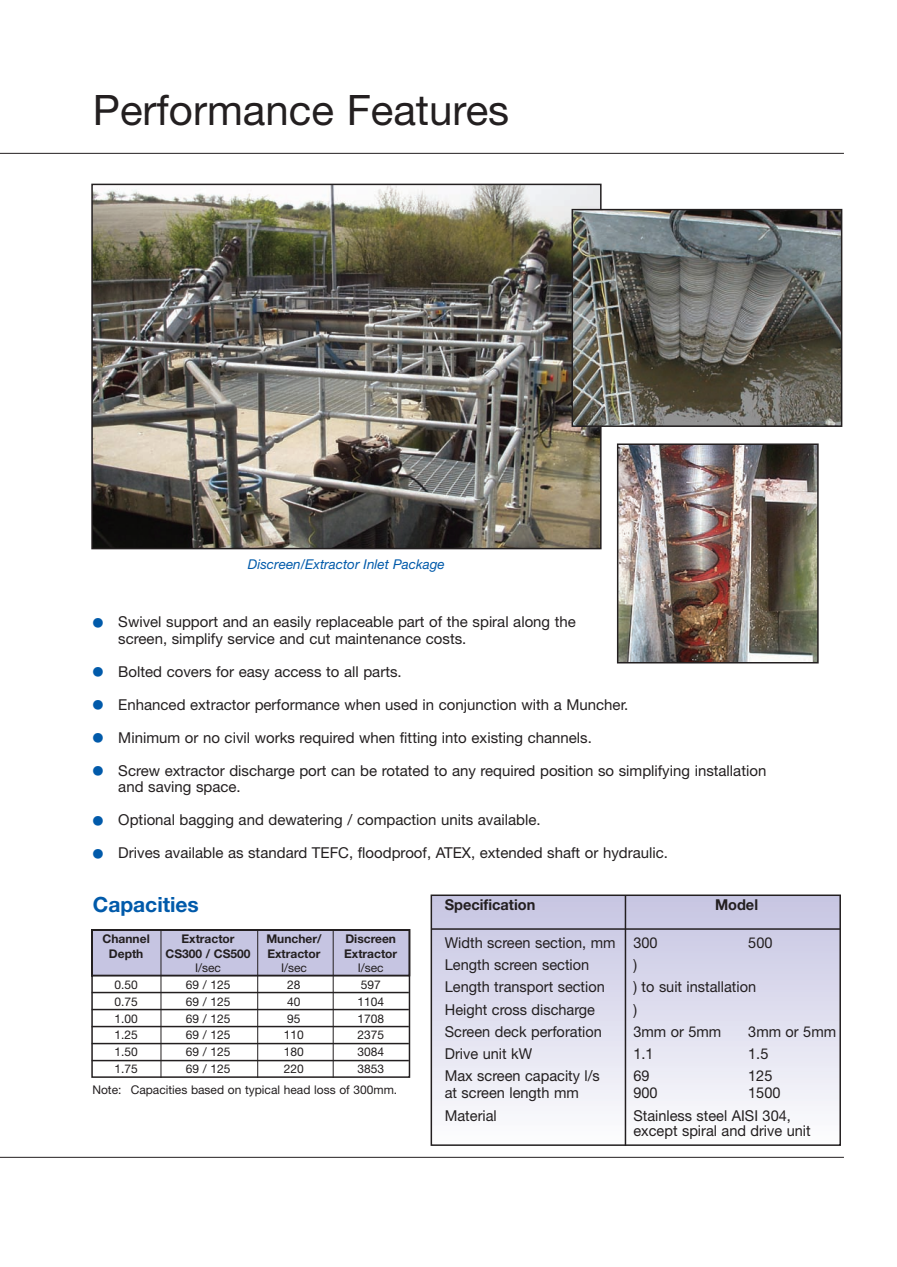
<style>
.page{position:relative;width:897px;height:1267px;background:#fff}
.page>*{position:absolute;margin:0;border:0;box-sizing:border-box;transform-origin:0 0}
.t1{font:42px "Helvetica Neue";color:#231f20}
.t2{font:700 21px "Helvetica Neue";color:#015aaa}
.t3{font:15px/16.5px "Helvetica Neue";color:#231f20}
.t4{font:700 15px "Helvetica Neue";color:#231f20}
.t5{font:italic 13.5px "Helvetica Neue";color:#015aaa}
.t6{font:12px/21px "Helvetica Neue";color:#231f20}
.t7{font:700 12px "Helvetica Neue";color:#231f20}
.s1{color:#015aaa}
</style>
<div class="page">
<svg style="left:91px;top:929px;width:320px;height:149px"></svg>
<div style="left:431px;top:895px;width:409px;height:250px;background:linear-gradient(to bottom,#c5c4e2,#fcfdfe)"></div>
<div style="left:431px;top:894px;width:410px;height:252px;border:2px solid #231f20"></div>
<hr style="left:431px;top:928px;width:409px;height:2px;background:#231f20">
<img style="left:94px;top:187px;width:505px;height:359px">
<div style="left:91px;top:184px;width:511px;height:365px;border:2px solid #231f20"></div>
<img style="left:620px;top:446px;width:196px;height:214px">
<div style="left:617px;top:443px;width:202px;height:220px;border:2px solid #231f20"></div>
<img style="left:575px;top:212px;width:264px;height:212px">
<div style="left:572px;top:209px;width:270px;height:218px;border:2px solid #231f20"></div>
<hr style="left:625px;top:895px;width:1px;height:251px;background:#231f20">
<hr style="left:0;top:1157px;width:844px;height:1px;background:#231f20">
<hr style="left:0;top:153px;width:844px;height:1px;background:#231f20">
<hr style="left:92px;top:975px;width:317px;height:1px;background:#231f20">
<hr style="left:92px;top:992px;width:317px;height:1px;background:#231f20">
<hr style="left:92px;top:1009px;width:317px;height:1px;background:#231f20">
<hr style="left:92px;top:1026px;width:317px;height:1px;background:#231f20">
<hr style="left:92px;top:1043px;width:317px;height:1px;background:#231f20">
<hr style="left:92px;top:1060px;width:317px;height:1px;background:#231f20">
<hr style="left:161px;top:929px;width:1px;height:149px;background:#231f20">
<hr style="left:257px;top:929px;width:1px;height:149px;background:#231f20">
<hr style="left:333px;top:929px;width:1px;height:149px;background:#231f20">
<h1 class="t1" style="left:93px;top:95px;width:418px">Performance Features</h1>
<p class="t5" style="left:248px;top:559px;width:198px">Discreen/Extractor Inlet Package</p>
<p class="t3" style="left:118px;top:615px;width:459px;text-indent:-26px"><span class="s1">●</span> Swivel support and an easily replaceable part of the spiral along the screen, simplify service and cut maintenance costs.</p>
<p class="t3" style="left:93px;top:665px;width:310px"><span class="s1">●</span> Bolted covers for easy access to all parts.</p>
<p class="t3" style="left:93px;top:698px;width:537px"><span class="s1">●</span> Enhanced extractor performance when used in conjunction with a Muncher.</p>
<p class="t3" style="left:93px;top:731px;width:501px"><span class="s1">●</span> Minimum or no civil works required when fitting into existing channels.</p>
<p class="t3" style="left:118px;top:764px;width:649px;text-indent:-26px"><span class="s1">●</span> Screw extractor discharge port can be rotated to any required position so simplifying installation and saving space.</p>
<p class="t3" style="left:93px;top:813px;width:449px"><span class="s1">●</span> Optional bagging and dewatering / compaction units available.</p>
<p class="t3" style="left:93px;top:846px;width:577px"><span class="s1">●</span> Drives available as standard TEFC, floodproof, ATEX, extended shaft or hydraulic.</p>
<p class="t4" style="left:445px;top:900px;width:92px">Specification</p>
<p class="t4" style="left:715px;top:900px;width:45px">Model</p>
<p class="t3" style="left:445px;top:936px;width:214px">Width screen section, mm 300</p>
<p class="t3" style="left:748px;top:936px;width:26px">500</p>
<p class="t3" style="left:445px;top:958px;width:146px">Length screen section</p>
<p class="t3" style="left:633px;top:958px;width:5px">)</p>
<p class="t3" style="left:445px;top:980px;width:162px">Length transport section</p>
<p class="t3" style="left:633px;top:980px;width:124px">) to suit installation</p>
<p class="t3" style="left:445px;top:1002px;width:152px">Height cross discharge</p>
<p class="t3" style="left:633px;top:1002px;width:5px">)</p>
<p class="t3" style="left:445px;top:1025px;width:159px">Screen deck perforation</p>
<p class="t3" style="left:633px;top:1025px;width:89px">3mm or 5mm</p>
<p class="t3" style="left:748px;top:1025px;width:89px">3mm or 5mm</p>
<p class="t3" style="left:445px;top:1047px;width:89px">Drive unit kW</p>
<p class="t3" style="left:633px;top:1047px;width:22px">1.1</p>
<p class="t3" style="left:748px;top:1047px;width:22px">1.5</p>
<p class="t3" style="left:445px;top:1069px;width:157px">Max screen capacity l/s</p>
<p class="t3" style="left:633px;top:1069px;width:18px">69</p>
<p class="t3" style="left:748px;top:1069px;width:26px">125</p>
<p class="t3" style="left:445px;top:1086px;width:136px">at screen length mm</p>
<p class="t3" style="left:633px;top:1086px;width:26px">900</p>
<p class="t3" style="left:748px;top:1086px;width:34px">1500</p>
<p class="t3" style="left:445px;top:1108px;width:53px">Material</p>
<p class="t3" style="left:633px;top:1109px;width:179px;line-height:15.5px">Stainless steel AISI 304, except spiral and drive unit</p>
<h2 class="t2" style="left:93px;top:896px;width:108px">Capacities</h2>
<p class="t7" style="left:103px;top:934px;width:49px">Channel</p>
<p class="t7" style="left:181px;top:934px;width:55px">Extractor</p>
<p class="t7" style="left:266px;top:934px;width:57px">Muncher/</p>
<p class="t7" style="left:345px;top:934px;width:52px">Discreen</p>
<p class="t7" style="left:109px;top:949px;width:36px">Depth</p>
<p class="t7" style="left:165px;top:949px;width:87px">CS300 / CS500</p>
<p class="t7" style="left:267px;top:949px;width:55px">Extractor</p>
<p class="t7" style="left:344px;top:949px;width:55px">Extractor</p>
<p class="t6" style="left:195px;top:958px;width:27px">I/sec</p>
<p class="t6" style="left:281px;top:958px;width:27px">I/sec</p>
<p class="t6" style="left:358px;top:958px;width:27px">I/sec</p>
<p class="t6" style="left:115px;top:975px;width:25px">0.50</p>
<p class="t6" style="left:186px;top:975px;width:46px">69 / 125</p>
<p class="t6" style="left:287px;top:975px;width:15px">28</p>
<p class="t6" style="left:361px;top:975px;width:22px">597</p>
<p class="t6" style="left:115px;top:992px;width:25px">0.75</p>
<p class="t6" style="left:186px;top:992px;width:46px">69 / 125</p>
<p class="t6" style="left:287px;top:992px;width:15px">40</p>
<p class="t6" style="left:357px;top:992px;width:28px">1104</p>
<p class="t6" style="left:115px;top:1009px;width:25px">1.00</p>
<p class="t6" style="left:186px;top:1009px;width:46px">69 / 125</p>
<p class="t6" style="left:287px;top:1009px;width:15px">95</p>
<p class="t6" style="left:357px;top:1009px;width:28px">1708</p>
<p class="t6" style="left:115px;top:1026px;width:25px">1.25</p>
<p class="t6" style="left:186px;top:1026px;width:46px">69 / 125</p>
<p class="t6" style="left:284px;top:1026px;width:22px">110</p>
<p class="t6" style="left:357px;top:1026px;width:28px">2375</p>
<p class="t6" style="left:115px;top:1042px;width:25px">1.50</p>
<p class="t6" style="left:186px;top:1042px;width:46px">69 / 125</p>
<p class="t6" style="left:284px;top:1042px;width:22px">180</p>
<p class="t6" style="left:357px;top:1042px;width:28px">3084</p>
<p class="t6" style="left:115px;top:1059px;width:25px">1.75</p>
<p class="t6" style="left:186px;top:1059px;width:46px">69 / 125</p>
<p class="t6" style="left:284px;top:1059px;width:22px">220</p>
<p class="t6" style="left:92px;top:1059px;width:306px;text-indent:265px">3853<br>Note: Capacities based on typical head loss of 300mm.</p>
</div>
